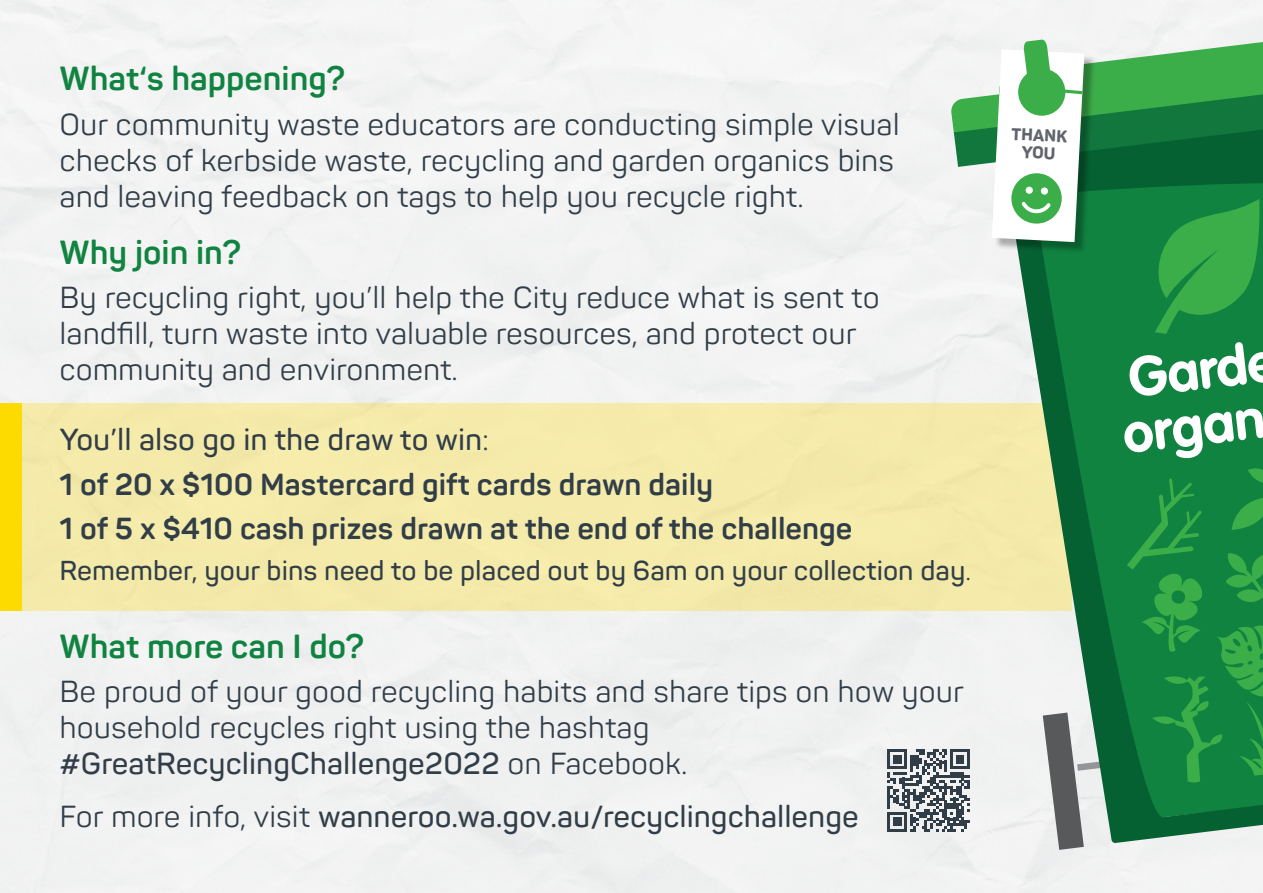
<style>
.page{position:relative;width:1263px;height:893px;background:#fff}
.page>*{position:absolute;margin:0;border:0;box-sizing:border-box;transform-origin:0 0}
.t1{font:700 54.9px/55.2px "VAG Rounded Std";color:#fff}
.t2{font:700 33px "Panton";color:#108341}
.t3{font:30px/36px "Panton";color:#313e48}
.t4{font:700 30px/44.4px "Panton";color:#313e48}
.t5{font:600 30px "Panton";color:#313e48}
.t6{font:600 27px "Panton";color:#313e48}
.t7{font:800 16.8px/17.7px "Panton";color:#60646d;text-align:center}
.s1{font-weight:600}
.s2{font-weight:400}
</style>
<div class="page">
<svg style="left:887px;top:749px;width:83px;height:83px"></svg>
<div style="left:0;top:403px;width:1072px;height:208px;background:#f4eaa9"></div>
<div style="left:0;top:403px;width:21px;height:208px;background:#fdda00"></div>
<svg style="left:1002px;top:334px;width:261px;height:509px;fill:#108341"></svg>
<svg style="left:950px;top:31px;width:313px;height:303px"></svg>
<svg style="left:1043px;top:462px;width:220px;height:388px;background:#3a915a"></svg>
<p class="t2" style="left:60px;top:58px;width:287px">What‘s happening?</p>
<p class="t3" style="left:60px;top:106px;width:842px">Our community waste educators are conducting simple visual checks of kerbside waste, recycling and garden organics bins and leaving feedback on tags to help you recycle right.</p>
<p class="t2" style="left:60px;top:231px;width:183px">Why join in?</p>
<p class="t3" style="left:60px;top:279px;width:822px">By recycling right, you’ll help the City reduce what is sent to landfill, turn waste into valuable resources, and protect our community and environment.</p>
<p class="t4" style="left:60px;top:417px;width:794px"><span class="s1">You’ll also go in the draw to win</span><span class="s2">:<br></span>1 of 20 x $100 Mastercard gift cards drawn daily<br>1 of 5 x $410 cash prizes drawn at the end of the challenge</p>
<p class="t6" style="left:60px;top:554px;width:913px">Remember, your bins need to be placed out by 6am on your collection day<span class="s2">.</span></p>
<p class="t2" style="left:60px;top:625px;width:306px">What more can I do?</p>
<p class="t3" style="left:60px;top:673px;width:906px">Be proud of your good recycling habits and share tips on how your household recycles right using the hashtag <span class="s1">#GreatRecyclingChallenge2022</span> on Facebook.</p>
<p class="t5" style="left:60px;top:798px;width:801px"><span class="s2">For more info, visit</span> wanneroo.wa.gov.au/recyclingchallenge</p>
<p class="t7" style="left:1012px;top:125px;width:57px;rotate:2deg">THANK<br>YOU</p>
<h1 class="t1" style="left:1114px;top:353px;width:162px;rotate:-6deg">Garde organ</h1>
</div>
